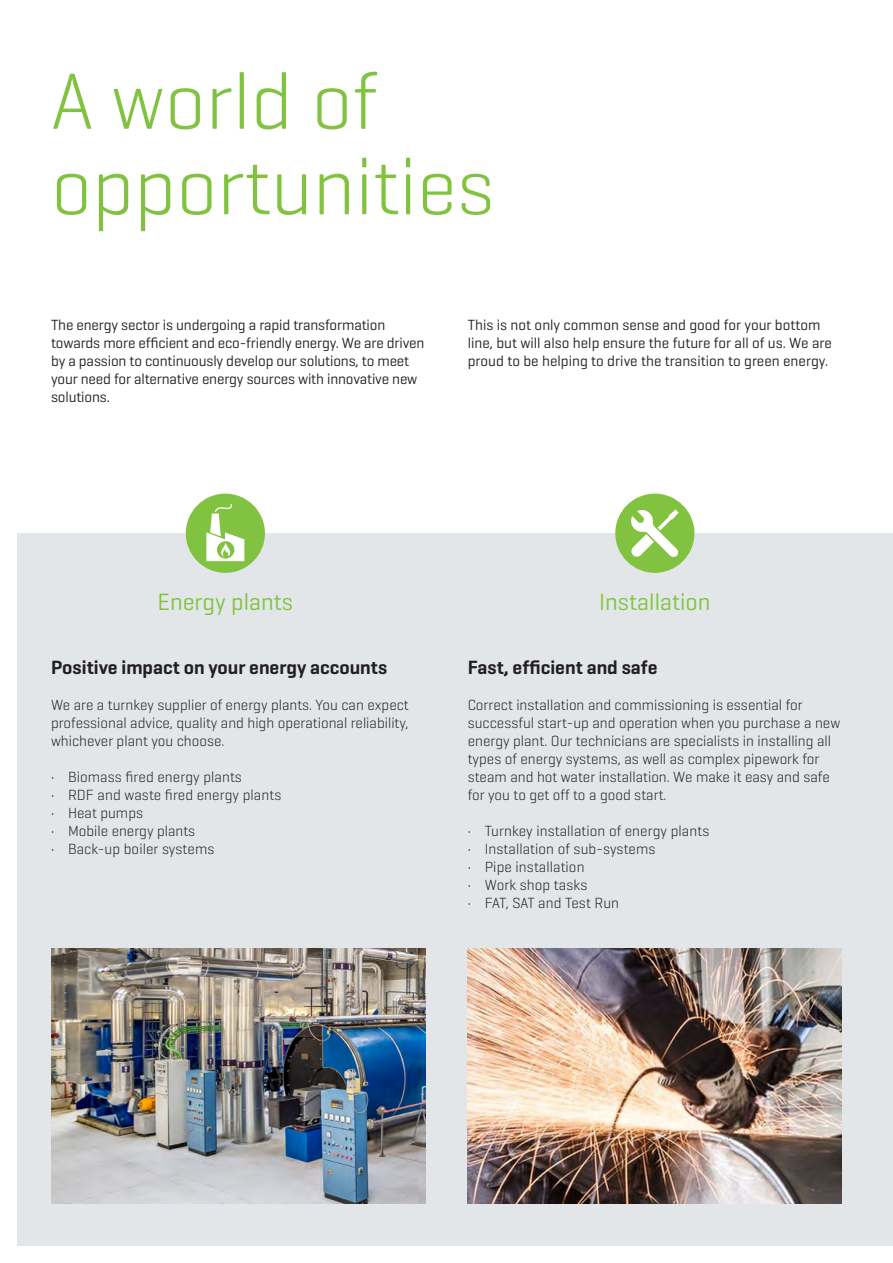
<style>
.page{position:relative;width:893px;height:1263px;background:#fff}
.page>*{position:absolute;margin:0;border:0;box-sizing:border-box;transform-origin:0 0}
.t1{font:300 81px/85.5px "Geogrotesque";color:#81c340}
.t2{font:24px "Geogrotesque";color:#81c340}
.t3{font:600 19.5px "Geogrotesque";color:#231f20}
.t4{font:300 15px/18px "Geogrotesque";color:#231f20}
.t5{font:15px/18px "Geogrotesque";letter-spacing:-.01em;color:#231f20}
.s1{font-weight:400}
</style>
<div class="page">
<div style="left:17px;top:533px;width:876px;height:713px;background:#e3e6e8"></div>
<img style="left:468px;top:948px;width:374px;height:255px">
<img style="left:51px;top:948px;width:374px;height:255px">
<div style="left:186px;top:494px;width:79px;height:79px;background:#81c340;border-radius:50%"></div>
<svg style="left:206px;top:504px;width:38px;height:57px"></svg>
<div style="left:615px;top:494px;width:79px;height:79px;background:#81c340;border-radius:50%"></div>
<svg style="left:631px;top:509px;width:48px;height:48px"></svg>
<p class="t1" style="left:51px;top:56px;width:445px">A world of opportunities</p>
<p class="t5" style="left:51px;top:316px;width:375px">The energy sector is undergoing a rapid transformation towards more efficient and eco-friendly energy. We are driven by a passion to continuously develop our solutions, to meet your need for alternative energy sources with innovative new solutions.</p>
<p class="t5" style="left:468px;top:316px;width:366px">This is not only common sense and good for your bottom line, but will also help ensure the future for all of us. We are proud to be helping to drive the transition to green energy.</p>
<p class="t2" style="left:157px;top:587px;width:137px">Energy plants</p>
<p class="t2" style="left:599px;top:587px;width:113px">Installation</p>
<p class="t3" style="left:51px;top:655px;width:338px">Positive impact on your energy accounts</p>
<p class="t4" style="left:51px;top:695px;width:359px;text-align:justify">We are a turnkey supplier of energy plants. You can expect professional advice, quality and high operational reliability, whichever plant you choose.</p>
<p class="t4" style="left:51px;top:767px;width:192px"><span class="s1">·</span> Biomass fired energy plants</p>
<p class="t4" style="left:51px;top:785px;width:232px"><span class="s1">·</span> RDF and waste fired energy plants</p>
<p class="t4" style="left:51px;top:803px;width:94px"><span class="s1">·</span> Heat pumps</p>
<p class="t4" style="left:51px;top:821px;width:146px"><span class="s1">·</span> Mobile energy plants</p>
<p class="t4" style="left:51px;top:839px;width:165px"><span class="s1">·</span> Back-up boiler systems</p>
<p class="t3" style="left:468px;top:655px;width:191px">Fast, efficient and safe</p>
<p class="t4" style="left:468px;top:695px;width:374px">Correct installation and commissioning is essential for successful start-up and operation when you purchase a new energy plant. Our technicians are specialists in installing all types of energy systems, as well as complex pipework for steam and hot water installation. We make it easy and safe for you to get off to a good start.</p>
<p class="t4" style="left:468px;top:821px;width:243px"><span class="s1">·</span> Turnkey installation of energy plants</p>
<p class="t4" style="left:468px;top:839px;width:189px"><span class="s1">·</span> Installation of sub-systems</p>
<p class="t4" style="left:468px;top:857px;width:118px"><span class="s1">·</span> Pipe installation</p>
<p class="t4" style="left:468px;top:875px;width:121px"><span class="s1">·</span> Work shop tasks</p>
<p class="t4" style="left:468px;top:893px;width:153px"><span class="s1">·</span> FAT, SAT and Test Run</p>
</div>
